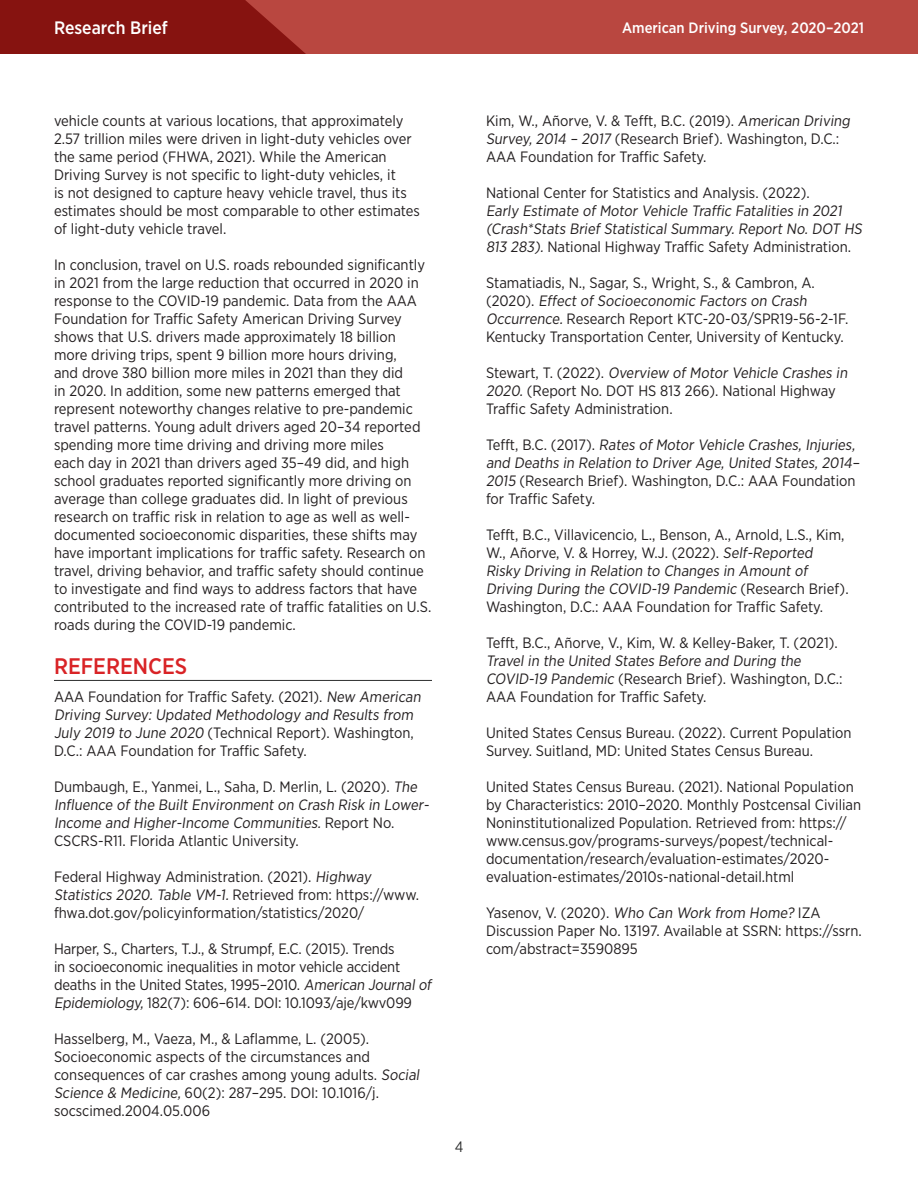
<style>
.page{position:relative;width:918px;height:1188px;background:#fff}
.page>*{position:absolute;margin:0;border:0;box-sizing:border-box;transform-origin:0 0}
.Subhead{font:500 22.5px "Gotham Narrow";color:#d92326}
.t1{font:500 18px "Gotham Narrow";color:#fff}
.Body_Copy{font:15px/18px "Gotham Narrow";color:#231f20}
.t2{font:500 15px "Gotham Narrow";color:#fff}
.t3{font:15px "Gotham Narrow";color:#2d2e2e}
</style>
<div class="page">
<div style="left:0;top:0;width:918px;height:54px;background:#b94740"></div>
<svg style="left:0;top:0;width:306px;height:54px;background:#8a1814"></svg>
<hr style="left:54px;top:680px;width:378px;height:1px;background:#2d2e2e">
<p class="t1" style="left:54px;top:16px;width:115px">Research Brief</p>
<p class="t2" style="left:622px;top:18px;width:243px">American Driving Survey, 2020–2021</p>
<p class="Body_Copy" style="left:54px;top:111px;width:367px">vehicle counts at various locations, that approximately 2.57 trillion miles were driven in light-duty vehicles over the same period (FHWA, 2021). While the American Driving Survey is not specific to light-duty vehicles, it<br>is not designed to capture heavy vehicle travel, thus its estimates should be most comparable to other estimates of light-duty vehicle travel.</p>
<p class="Body_Copy" style="left:54px;top:255px;width:379px">In conclusion, travel on U.S. roads rebounded significantly in 2021 from the large reduction that occurred in 2020 in response to the COVID-19 pandemic. Data from the AAA Foundation for Traffic Safety American Driving Survey shows that U.S. drivers made approximately 18 billion more driving trips, spent 9 billion more hours driving,<br>and drove 380 billion more miles in 2021 than they did<br>in 2020. In addition, some new patterns emerged that represent noteworthy changes relative to pre-pandemic travel patterns. Young adult drivers aged 20–34 reported spending more time driving and driving more miles<br>each day in 2021 than drivers aged 35–49 did, and high school graduates reported significantly more driving on average than college graduates did. In light of previous research on traffic risk in relation to age as well as well&shy;documented socioeconomic disparities, these shifts may have important implications for traffic safety. Research on travel, driving behavior, and traffic safety should continue to investigate and find ways to address factors that have contributed to the increased rate of traffic fatalities on U.S. roads during the COVID-19 pandemic.</p>
<p class="Subhead" style="left:54px;top:651px;width:135px">REFERENCES</p>
<p class="Body_Copy" style="left:54px;top:687px;width:371px">AAA Foundation for Traffic Safety. (2021). New American Driving Survey: Updated Methodology and Results from July 2019 to June 2020 (Technical Report). Washington, D.C.: AAA Foundation for Traffic Safety.</p>
<p class="Body_Copy" style="left:54px;top:777px;width:379px">Dumbaugh, E., Yanmei, L., Saha, D. Merlin, L. (2020). The Influence of the Built Environment on Crash Risk in Lower-Income and Higher-Income Communities. Re p o rt N o.<br>CSCRS-R11. Florida Atlantic University.</p>
<p class="Body_Copy" style="left:54px;top:867px;width:367px">Federal Highway Administration. (2021). Highway<br>Statistics 2020. Table VM-1. Retrieved from: https://www. fhwa.dot.gov/policyinformation/statistics/2020/</p>
<p class="Body_Copy" style="left:54px;top:939px;width:381px">Harper, S., Charters, T.J., &amp; Strumpf, E.C. (2015). Trends<br>in socioeconomic inequalities in motor vehicle accident deaths in the United States, 1995–2010. American Journal of Epidemiology, 182(7): 606–614. DOI: 10.1093/aje/kwv099</p>
<p class="Body_Copy" style="left:54px;top:1029px;width:369px">Hasselberg, M., Vaeza, M., &amp; Laflamme, L. (2005).<br>Socioeconomic aspects of the circumstances and consequences of car crashes among young adults. Social Science &amp; Medicine, 60(2): 287–295. DOI: 10.1016/j. socscimed.2004.05.006</p>
<p class="t3" style="left:455px;top:1137px;width:10px">4</p>
<p class="Body_Copy" style="left:486px;top:111px;width:368px">Kim, W., Añorve, V. &amp; Tefft, B.C. (2019). American Driving<br>Survey, 2014 – 2017 (Research Brief). Washington, D.C.:<br>AAA Foundation for Traffic Safety.</p>
<p class="Body_Copy" style="left:486px;top:183px;width:380px">National Center for Statistics and Analysis. (2022).<br>Early Estimate of Motor Vehicle Traffic Fatalities in 2021 (Crash*Stats Brief Statistical Summary. Report No. DOT HS 813 283). National Highway Traffic Safety Administration.</p>
<p class="Body_Copy" style="left:486px;top:273px;width:364px">Stamatiadis, N., Sagar, S., Wright, S., &amp; Cambron, A.<br>( 2 0 2 0 ) . Effect of Socioeconomic Factors on Crash Occurrence. Research Report KTC-20-03/SPR19-56-2-1F.<br>Kentucky Transportation Center, University of Kentucky.</p>
<p class="Body_Copy" style="left:486px;top:363px;width:366px">S t ewa rt , T. ( 2 0 2 2 ) . Overview of Motor Vehicle Crashes in<br>2020. (Report No. DOT HS 813 266). National Highway<br>Traffic Safety Administration.</p>
<p class="Body_Copy" style="left:486px;top:435px;width:378px">Te fft , B .C . ( 2 0 1 7 ) . Rates of Motor Vehicle Crashes, Injuries, and Deaths in Relation to Driver Age, United States, 2014– 2015 (Research Brief). Washington, D.C.: AAA Foundation for Traffic Safety.</p>
<p class="Body_Copy" style="left:486px;top:525px;width:364px">Tefft, B.C., Villavicencio, L., Benson, A., Arnold, L.S., Kim, W., Añorve, V. &amp; Horrey, W.J. (2022). Self-Reported Risky Driving in Relation to Changes in Amount of Driving During the COVID-19 Pandemic ( Res e a rc h B r i ef) .<br>Washington, D.C.: AAA Foundation for Traffic Safety.</p>
<p class="Body_Copy" style="left:486px;top:633px;width:358px">Tefft, B.C., Añorve, V., Kim, W. &amp; Kelley-Baker, T. (2021).<br>Travel in the United States Before and During the COVID-19 Pandemic (Research Brief). Washington, D.C.:<br>AAA Foundation for Traffic Safety.</p>
<p class="Body_Copy" style="left:486px;top:723px;width:367px">United States Census Bureau. (2022). Current Population<br>Survey. Suitland, MD: United States Census Bureau.</p>
<p class="Body_Copy" style="left:486px;top:777px;width:377px">United States Census Bureau. (2021). National Population by Characteristics: 2010–2020. Monthly Postcensal Civilian Noninstitutionalized Population. Retrieved from: https:// www.census.gov/programs-surveys/popest/technical&shy;documentation/research/evaluation-estimates/2020- evaluation-estimates/2010s-national-detail.html</p>
<p class="Body_Copy" style="left:486px;top:903px;width:377px">Yasenov, V. (2020). Who Can Work from Home? IZA<br>Discussion Paper No. 13197. Available at SSRN: https://ssrn. com/abstract=3590895</p>
</div>
